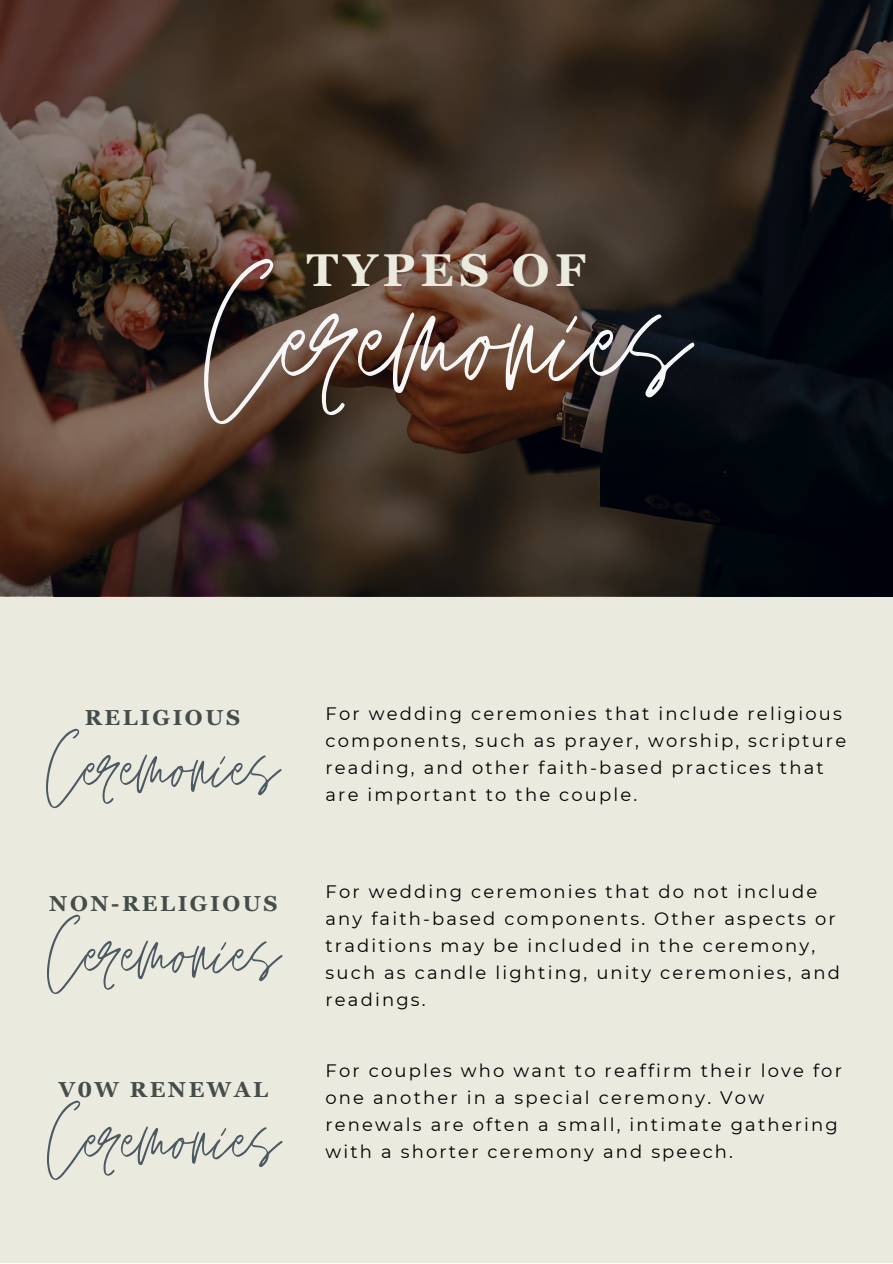
<style>
.page{position:relative;width:893px;height:1264px;background:#fff}
.page>*{position:absolute;margin:0;border:0;box-sizing:border-box;transform-origin:0 0}
.t1{font:246.6px "Jonathan";color:#f7f7f7}
.t2{font:118.5px "Jonathan";color:#4c5962}
.t3{font:700 46.05px "Georgia Pro";letter-spacing:.12em;color:#ebeadf}
.t4{font:700 21.75px "Georgia Pro";letter-spacing:.12em;color:#454d4b}
.t5{font:18px/27px "Montserrat";letter-spacing:.12em;color:#000}
</style>
<div class="page">
<div style="left:0;top:0;width:892px;height:1262px;background:#ebeadf"></div>
<svg style="left:0;top:0;width:892px;height:596px;background:#392c24"></svg>
<p class="t3" style="left:306px;top:244px;width:281px">TYPES OF</p>
<p class="t1" style="left:204px;top:201px;width:486px">Ceremonies</p>
<p class="t4" style="left:85px;top:705px;width:157px">RELIGIOUS</p>
<p class="t2" style="left:46px;top:701px;width:234px">Ceremonies</p>
<p class="t4" style="left:49px;top:891px;width:230px">NON-RELIGIOUS</p>
<p class="t2" style="left:47px;top:886px;width:234px">Ceremonies</p>
<p class="t4" style="left:59px;top:1076px;width:211px">V0W RENEWAL</p>
<p class="t2" style="left:47px;top:1072px;width:234px">Ceremonies</p>
<p class="t5" style="left:325px;top:699px;width:522px">For wedding ceremonies that include religious components, such as prayer, worship, scripture reading, and other faith-based practices that are important to the couple.</p>
<p class="t5" style="left:325px;top:878px;width:516px">For wedding ceremonies that do not include any faith-based components. Other aspects or traditions may be included in the ceremony, such as candle lighting, unity ceremonies, and readings.</p>
<p class="t5" style="left:325px;top:1057px;width:518px">For couples who want to reaffirm their love for one another in a special ceremony. Vow renewals are often a small, intimate gathering with a shorter ceremony and speech.</p>
</div>
